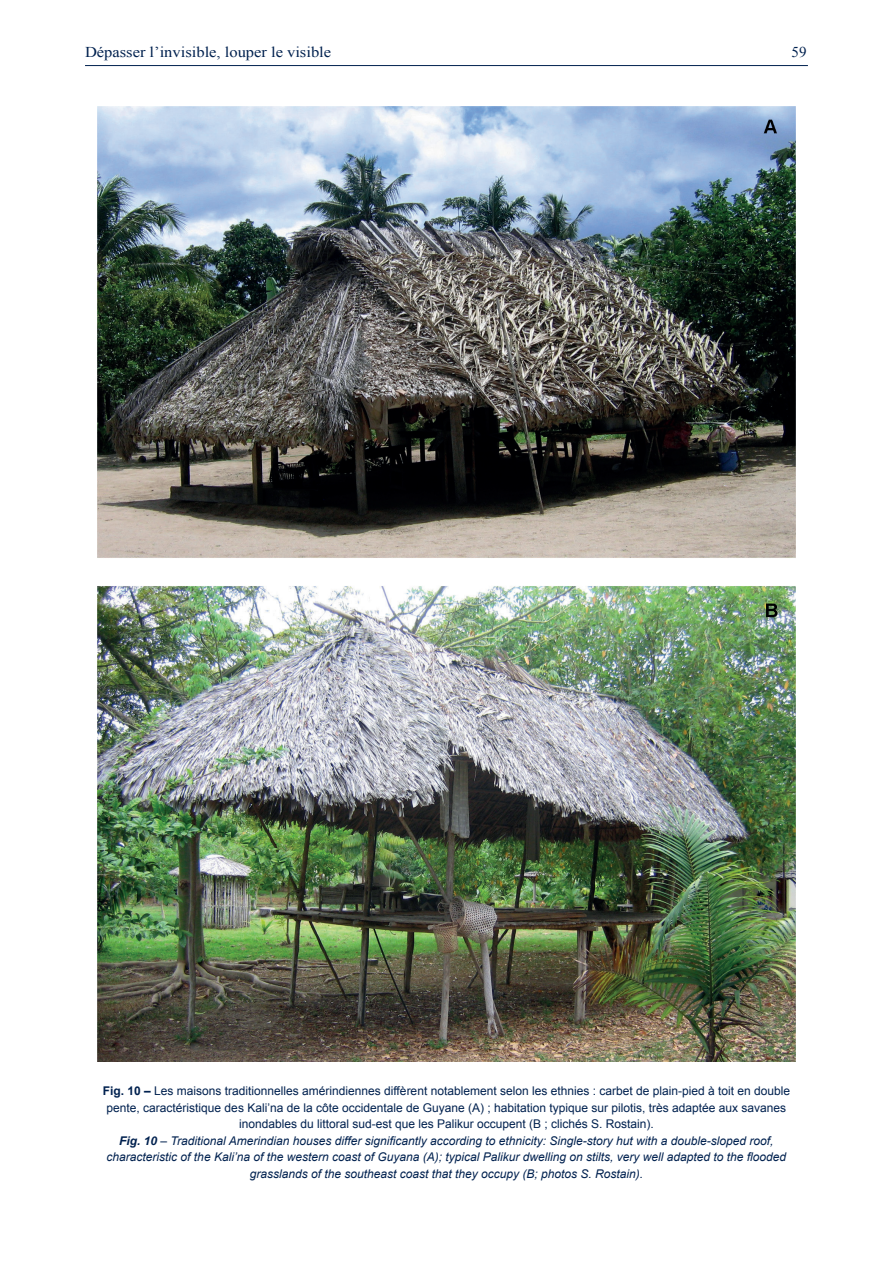
<style>
.page{position:relative;width:893px;height:1263px;background:#fff}
.page>*{position:absolute;margin:0;border:0;box-sizing:border-box;transform-origin:0 0}
.t1{font:15px "Times New Roman";color:#00214f;scale:1.1 1}
.t2{font:15px "Times New Roman";color:#00214f}
.t3{font:12px/16.5px "Arial";color:#00214f;text-align:center}
.s1{font-weight:700}
.s2{font-weight:700;font-style:italic}
.s3{font-style:italic}
</style>
<div class="page">
<hr style="left:85px;top:65px;width:723px;height:1px;background:#00214f">
<img style="left:97px;top:106px;width:699px;height:955px">
<p class="t1" style="left:85px;top:42px;width:225px">Dépasser l’invisible, louper le visible</p>
<p class="t2" style="left:792px;top:42px;width:16px">59</p>
<p class="t3" style="left:103px;top:1083px;width:689px"><span class="s1">Fig. 10 –</span> Les maisons traditionnelles amérindiennes diffèrent notablement selon les ethnies : carbet de plain-pied à toit en double pente, caractéristique des Kali’na de la côte occidentale de Guyane (A) ; habitation typique sur pilotis, très adaptée aux savanes inondables du littoral sud-est que les Palikur occupent (B ; clichés S. Rostain).<br><span class="s2">Fig. 10</span> <span class="s3">– Traditional Amerindian houses differ significantly according to ethnicity: Single-story hut with a double-sloped roof, characteristic of the Kali’na of the western coast of Guyana (A); typical Palikur dwelling on stilts, very well adapted to the flooded grasslands of the southeast coast that they occupy (B; photos S. Rostain).</span></p>
</div>
